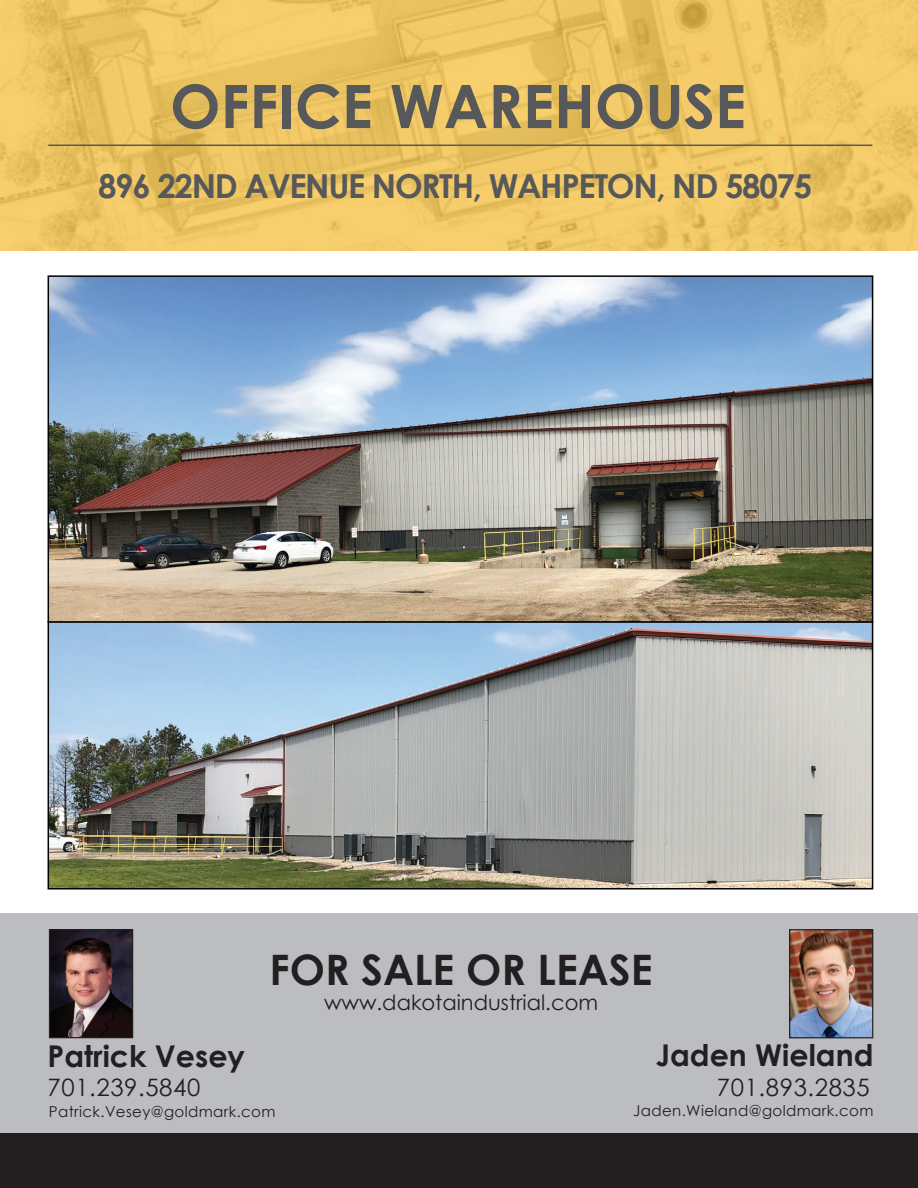
<style>
.page{position:relative;width:918px;height:1188px;background:#fff}
.page>*{position:absolute;margin:0;border:0;box-sizing:border-box;transform-origin:0 0}
.t1{font:700 60px "Century Gothic";color:#57585a}
.t2{font:700 42px "Century Gothic";color:#231f20}
.t3{font:700 33px "Century Gothic";letter-spacing:-.04em;color:#57585a}
.t4{font:700 30px "Century Gothic";color:#231f20}
.t5{font:24px "Century Gothic";letter-spacing:.025em;color:#231f20}
.t6{font:21px "Century Gothic";color:#231f20}
.t7{font:15px "Century Gothic";letter-spacing:.025em;color:#231f20}
</style>
<div class="page">
<img style="left:51px;top:278px;width:819px;height:609px">
<div style="left:48px;top:621px;width:825px;height:269px;border:2px solid #000"></div>
<img style="left:0;top:0;width:918px;height:251px">
<hr style="left:48px;top:145px;width:824px;height:1px;background:#57585a">
<div style="left:48px;top:275px;width:825px;height:348px;border:2px solid #000"></div>
<div style="left:1px;top:913px;width:917px;height:251px;background:#bcbdc0"></div>
<img style="left:791px;top:931px;width:80px;height:105px">
<div style="left:789px;top:929px;width:84px;height:109px;border:1px solid #231f20"></div>
<div style="left:1px;top:1133px;width:917px;height:55px;background:#231f20"></div>
<img style="left:51px;top:931px;width:80px;height:105px">
<div style="left:49px;top:929px;width:84px;height:109px;border:1px solid #231f20"></div>
<h1 class="t1" style="left:170px;top:61px;width:577px">OFFICE WAREHOUSE</h1>
<h3 class="t3" style="left:98px;top:161px;width:716px">896 22ND AVENUE NORTH, WAHPETON, ND 58075</h3>
<h2 class="t2" style="left:270px;top:938px;width:385px">FOR SALE OR LEASE</h2>
<h3 class="t6" style="left:324px;top:988px;width:276px">www.dakotaindustrial.com</h3>
<h3 class="t4" style="left:48px;top:1033px;width:199px">Patrick Vesey</h3>
<h3 class="t5" style="left:48px;top:1071px;width:154px">701.239.5840</h3>
<p class="t7" style="left:49px;top:1101px;width:228px">Patrick.Vesey@goldmark.com</p>
<h3 class="t4" style="left:656px;top:1032px;width:219px">Jaden Wieland</h3>
<h3 class="t5" style="left:717px;top:1071px;width:154px">701.893.2835</h3>
<p class="t7" style="left:633px;top:1100px;width:242px">Jaden.Wieland@goldmark.com</p>
</div>
